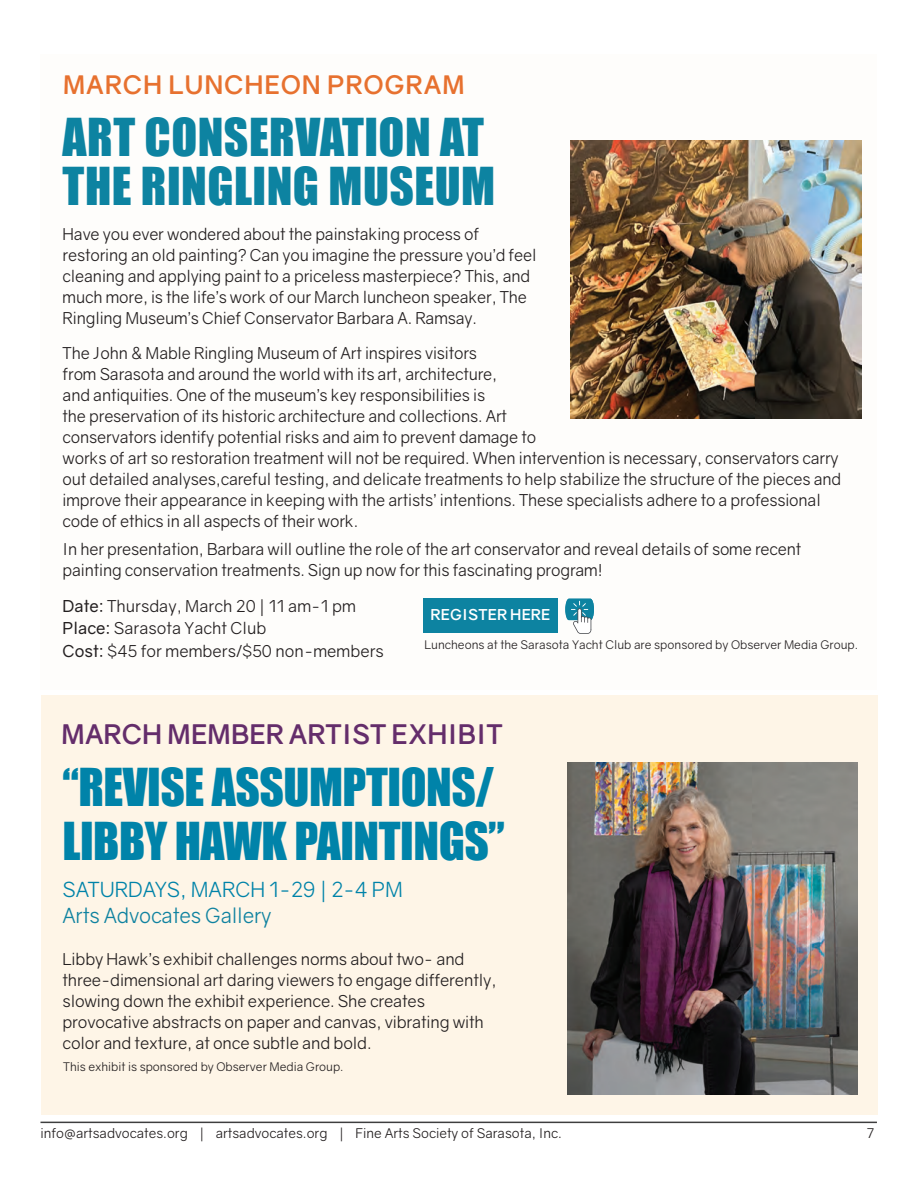
<style>
.page{position:relative;width:918px;height:1188px;background:#fff}
.page>*{position:absolute;margin:0;border:0;box-sizing:border-box;transform-origin:0 0}
.t1{font:48px/54px "Impact";letter-spacing:-.01em;color:#0083a9}
.t2{font:48px/49.5px "Impact";letter-spacing:.01em;color:#0d83a1}
.t3{font:700 27px "Gravity";color:#642d6b}
.t4{font:700 25.5px "Gravity";letter-spacing:.03em;color:#e7712f}
.t5{font:21px "Gravity";color:#0083a9}
.t6{font:21px "Gravity";letter-spacing:-.01em;color:#0f82a0}
.t7{font:16.5px/21px "Gravity";letter-spacing:-.01em;color:#231f20}
.t8{font:700 15px "Gravity";letter-spacing:.01em;color:#fff}
.t9{font:13.5px "Gravity";color:#231f20}
.t10{font:12px "Gravity";color:#231f20}
.s1{font-style:inherit}
</style>
<div class="page">
<div style="left:40px;top:54px;width:838px;height:635px;background:#fefdfa"></div>
<hr style="left:40px;top:1122px;width:837px;height:1px;background:#3e3e3f">
<img style="left:571px;top:140px;width:290px;height:279px">
<svg style="left:565px;top:599px;width:29px;height:35px"></svg>
<div style="left:423px;top:598px;width:135px;height:34px;background:#0d83a1"></div>
<div style="left:41px;top:696px;width:837px;height:419px;background:#fef3e2"></div>
<img style="left:568px;top:762px;width:290px;height:332px">
<h3 class="t4" style="left:63px;top:69px;width:404px">MARCH LUNCHEON PROGRAM</h3>
<h1 class="t2" style="left:63px;top:111px;width:434px">ART CONSERVATION AT<br>THE RINGLING MUSEUM</h1>
<p class="t7" style="left:63px;top:224px;width:475px">Have you ever wondered about the painstaking process of restoring an old painting? Can you imagine the pressure you’d feel cleaning and applying paint to a priceless masterpiece? This, and much more, is the life’s work of our March luncheon speaker, The Ringling Museum’s Chief Conservator Barbara A. Ramsay.</p>
<p class="t7" style="left:63px;top:343px;width:780px">The John &amp; Mable Ringling Museum of Art inspires visitors<br>from Sarasota and around the world with its art, architecture,<br>and antiquities. One of the museum’s key responsibilities is<br>the preservation of its historic architecture and collections. Art<br>conservators identify potential risks and aim to prevent damage to<br>works of art so restoration treatment will not be required. When intervention is necessary, conservators carry out detailed analyses,careful testing, and delicate treatments to help stabilize the structure of the pieces and improve their appearance in keeping with the artists’ intentions. These specialists adhere to a professional code of ethics in all aspects of their work.</p>
<p class="t7" style="left:63px;top:538px;width:740px">In her presentation, Barbara will outline the role of the art conservator and reveal details of some recent painting conservation treatments. Sign up now for this fascinating program!</p>
<p class="t7" style="left:63px;top:595px;width:323px;line-height:22.5px"><span class="s1">Date:</span> Thursday, March 20 | 11 am-1 pm<br><span class="s1">Place:</span> Sarasota Yacht Club<br><span class="s1">Cost:</span> $45 for members/$50 non-members</p>
<p class="t8" style="left:431px;top:605px;width:121px">REGISTER HERE</p>
<p class="t10" style="left:424px;top:638px;width:435px">Luncheons at the Sarasota Yacht Club are sponsored by Observer Media Group.</p>
<h2 class="t3" style="left:61px;top:717px;width:443px">MARCH MEMBER ARTIST EXHIBIT</h2>
<h1 class="t1" style="left:63px;top:759px;width:444px">“REVISE ASSUMPTIONS/<br>LIBBY HAWK PAINTINGS”</h1>
<p class="t5" style="left:63px;top:877px;width:342px">SATURDAYS, MARCH 1-29 | 2-4 PM</p>
<p class="t6" style="left:63px;top:902px;width:211px">Arts Advocates Gallery</p>
<p class="t7" style="left:63px;top:948px;width:435px">Libby Hawk’s exhibit challenges norms about two- and three-dimensional art daring viewers to engage differently, slowing down the exhibit experience. She creates provocative abstracts on paper and canvas, vibrating with color and texture, at once subtle and bold.</p>
<p class="t10" style="left:63px;top:1059px;width:282px">This exhibit is sponsored by Observer Media Group.</p>
<p class="t9" style="left:40px;top:1125px;width:523px">info@artsadvocates.org | artsadvocates.org | Fine Arts Society of Sarasota, Inc.</p>
<p class="t9" style="left:867px;top:1125px;width:9px">7</p>
</div>
